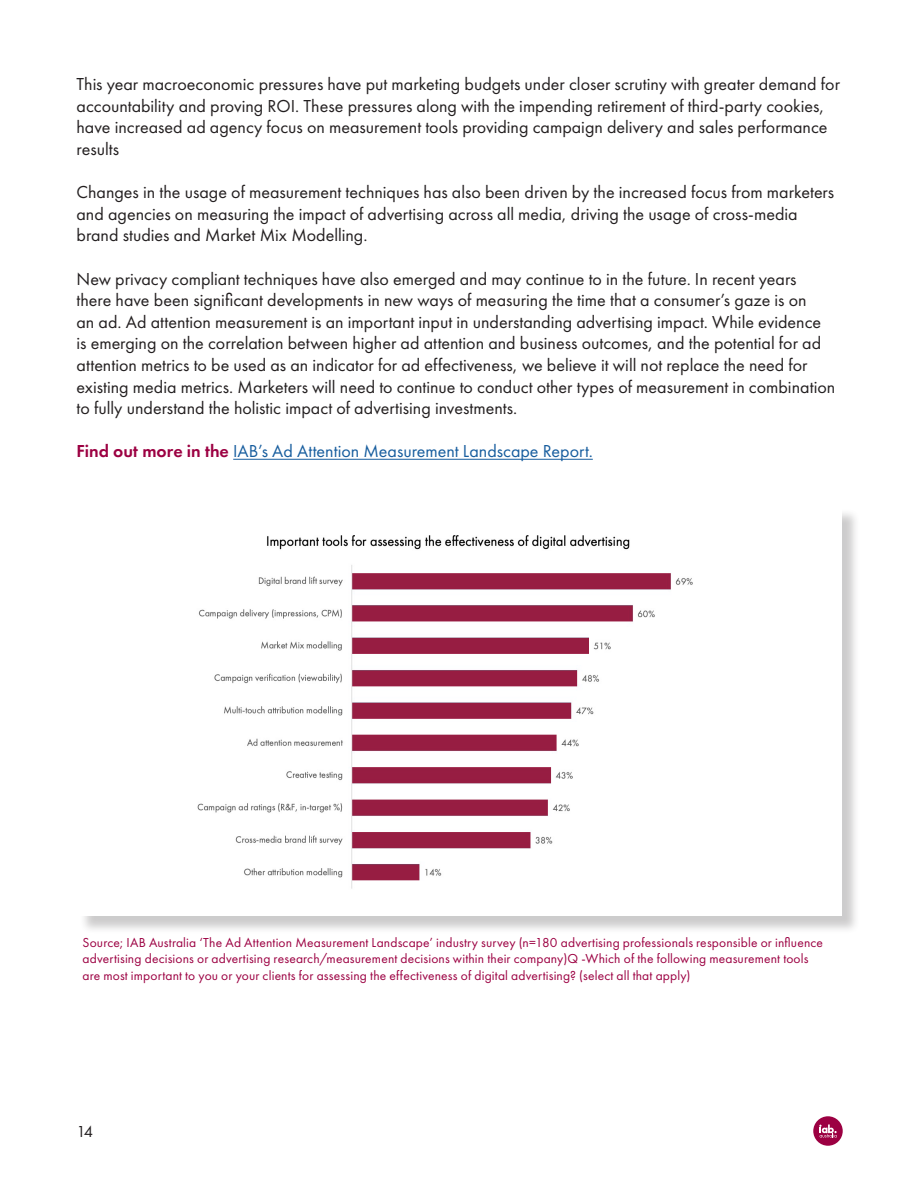
<style>
.page{position:relative;width:918px;height:1188px;background:#fff}
.page>*{position:absolute;margin:0;border:0;box-sizing:border-box;transform-origin:0 0}
.BODY{font:18px/21.6px "Futura PT";color:#231f20}
.BODY-2{font:18px "Futura PT";color:#175d9e}
.t1{font:16.5px "Futura PT";color:#231f20}
.DOT_POINTS{font:13.5px/16.5px "Futura PT";letter-spacing:.01em;color:#9c0042}
.s1{font-weight:600;color:#9c0042}
</style>
<div class="page">
<div style="left:813px;top:1116px;width:30px;height:30px;background:#9c0042;border-radius:50%"></div>
<svg style="left:819px;top:1125px;width:18px;height:13px"></svg>
<div style="left:79px;top:508px;width:781px;height:427px;background:#231f20;opacity:.23"></div>
<div style="left:77px;top:506px;width:764px;height:410px;background:#fff"></div>
<hr style="left:233px;top:459px;width:360px;height:1px;background:#175d9e">
<img style="left:197px;top:535px;width:496px;height:354px">
<p class="BODY" style="left:77px;top:73px;width:765px">This year macroeconomic pressures have put marketing budgets under closer scrutiny with greater demand for accountability and proving ROI. These pressures along with the impending retirement of third-party cookies, have increased ad agency focus on measurement tools providing campaign delivery and sales performance results</p>
<p class="BODY" style="left:77px;top:181px;width:759px">Changes in the usage of measurement techniques has also been driven by the increased focus from marketers and agencies on measuring the impact of advertising across all media, driving the usage of cross-media brand studies and Market Mix Modelling.</p>
<p class="BODY" style="left:77px;top:268px;width:760px">New privacy compliant techniques have also emerged and may continue to in the future. In recent years there have been significant developments in new ways of measuring the time that a consumer’s gaze is on<br>an ad. Ad attention measurement is an important input in understanding advertising impact. While evidence is emerging on the correlation between higher ad attention and business outcomes, and the potential for ad attention metrics to be used as an indicator for ad effectiveness, we believe it will not replace the need for existing media metrics. Marketers will need to continue to conduct other types of measurement in combination to fully understand the holistic impact of advertising investments.</p>
<p class="BODY-2" style="left:77px;top:441px;width:518px"><span class="s1">Find out more in the</span> IAB’s Ad Attention Measurement Landscape Report.</p>
<p class="DOT_POINTS" style="left:83px;top:934px;width:742px">Source; IAB Australia ‘The Ad Attention Measurement Landscape’ industry survey (n=180 advertising professionals responsible or influence advertising decisions or advertising research/measurement decisions within their company)Q -Which of the following measurement tools are most important to you or your clients for assessing the effectiveness of digital advertising? (select all that apply)</p>
<p class="t1" style="left:77px;top:1121px;width:18px">14</p>
</div>
